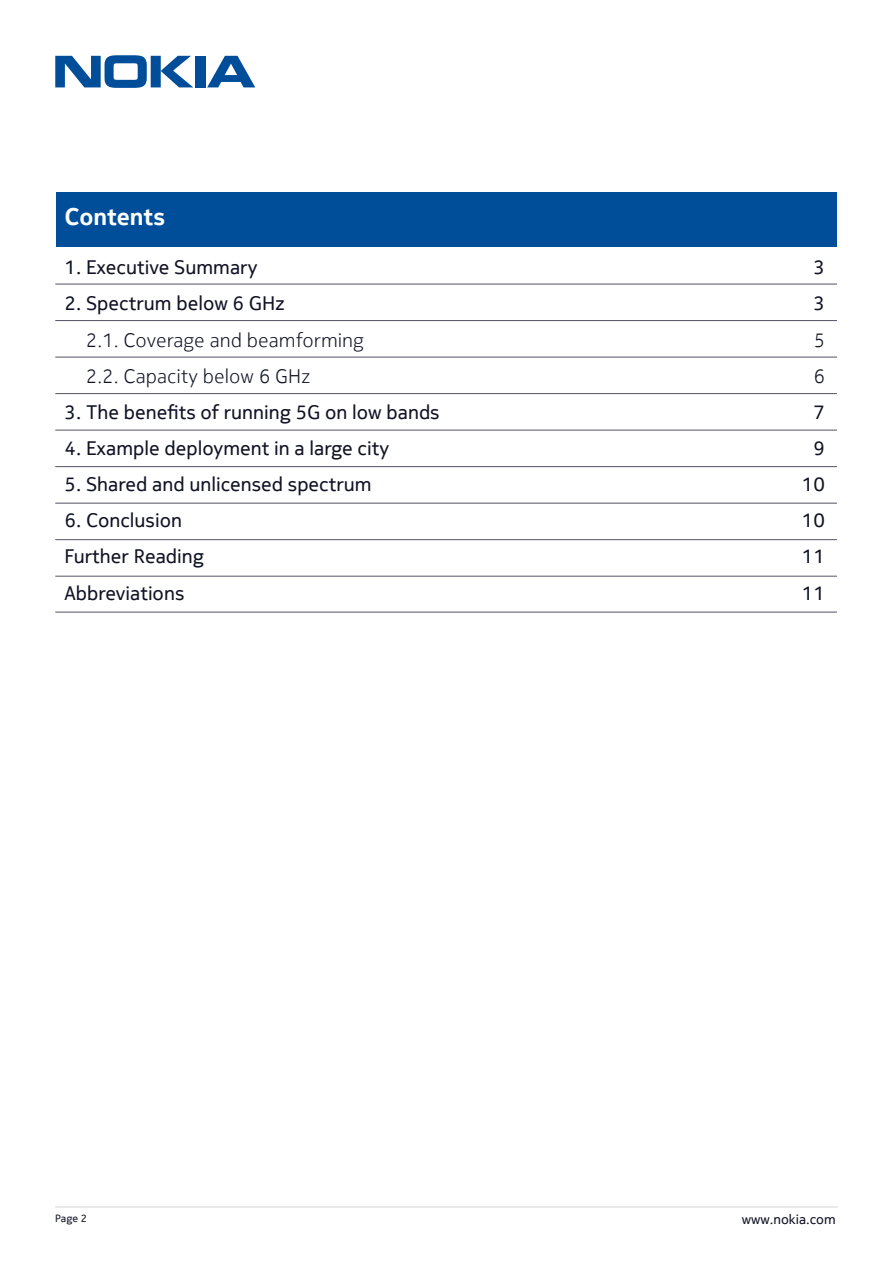
<style>
.page{position:relative;width:893px;height:1263px;background:#fff}
.page>*{position:absolute;margin:0;border:0;box-sizing:border-box;transform-origin:0 0}
.t1{font:700 24px "Nokia Pure Text";color:#fff}
.t2{font:19.5px "Nokia Pure Text";color:#101325}
.t3{font:300 19.5px "Nokia Pure Text";color:#101325}
.t4{font:13.5px "Nokia Pure Text";color:#101325}
.t5{font:10.5px "Nokia Pure Text";color:#101325}
</style>
<div class="page">
<svg style="left:55px;top:55px;width:138px;height:33px"></svg>
<div style="left:195px;top:56px;width:10px;height:31px;background:#004d9a"></div>
<svg style="left:207px;top:56px;width:48px;height:31px"></svg>
<hr style="left:55px;top:1206px;width:783px;height:2px;background:#e3e3e3">
<div style="left:56px;top:192px;width:781px;height:55px;background:#004d9a"></div>
<hr style="left:55px;top:284px;width:782px;height:1px;background:#545163">
<hr style="left:55px;top:320px;width:782px;height:1px;background:#545163">
<hr style="left:55px;top:357px;width:782px;height:1px;background:#545163">
<hr style="left:55px;top:393px;width:782px;height:1px;background:#545163">
<hr style="left:55px;top:430px;width:782px;height:1px;background:#545163">
<hr style="left:55px;top:466px;width:782px;height:1px;background:#545163">
<hr style="left:55px;top:503px;width:782px;height:1px;background:#545163">
<hr style="left:55px;top:539px;width:782px;height:1px;background:#545163">
<hr style="left:55px;top:576px;width:782px;height:1px;background:#545163">
<hr style="left:55px;top:612px;width:782px;height:1px;background:#545163">
<p class="t1" style="left:65px;top:201px;width:102px">Contents</p>
<p class="t2" style="left:65px;top:255px;width:195px">1. Executive Summary</p>
<p class="t2" style="left:813px;top:255px;width:13px">3</p>
<p class="t2" style="left:65px;top:291px;width:222px">2. Spectrum below 6 GHz</p>
<p class="t2" style="left:813px;top:291px;width:13px">3</p>
<p class="t3" style="left:86px;top:327px;width:280px">2.1. Coverage and beamforming</p>
<p class="t3" style="left:813px;top:327px;width:13px">5</p>
<p class="t3" style="left:86px;top:363px;width:226px">2.2. Capacity below 6 GHz</p>
<p class="t3" style="left:813px;top:363px;width:13px">6</p>
<p class="t2" style="left:65px;top:399px;width:377px">3. The benefits of running 5G on low bands</p>
<p class="t2" style="left:813px;top:399px;width:13px">7</p>
<p class="t2" style="left:65px;top:436px;width:326px">4. Example deployment in a large city</p>
<p class="t2" style="left:813px;top:436px;width:13px">9</p>
<p class="t2" style="left:65px;top:472px;width:309px">5. Shared and unlicensed spectrum</p>
<p class="t2" style="left:802px;top:472px;width:25px">10</p>
<p class="t2" style="left:65px;top:508px;width:119px">6. Conclusion</p>
<p class="t2" style="left:802px;top:508px;width:25px">10</p>
<p class="t2" style="left:65px;top:544px;width:141px">Further Reading</p>
<p class="t2" style="left:802px;top:544px;width:25px">11</p>
<p class="t2" style="left:65px;top:580px;width:121px">Abbreviations</p>
<p class="t2" style="left:802px;top:580px;width:25px">11</p>
<p class="t5" style="left:55px;top:1211px;width:33px">Page 2</p>
<p class="t4" style="left:742px;top:1211px;width:96px">www.nokia.com</p>
</div>
